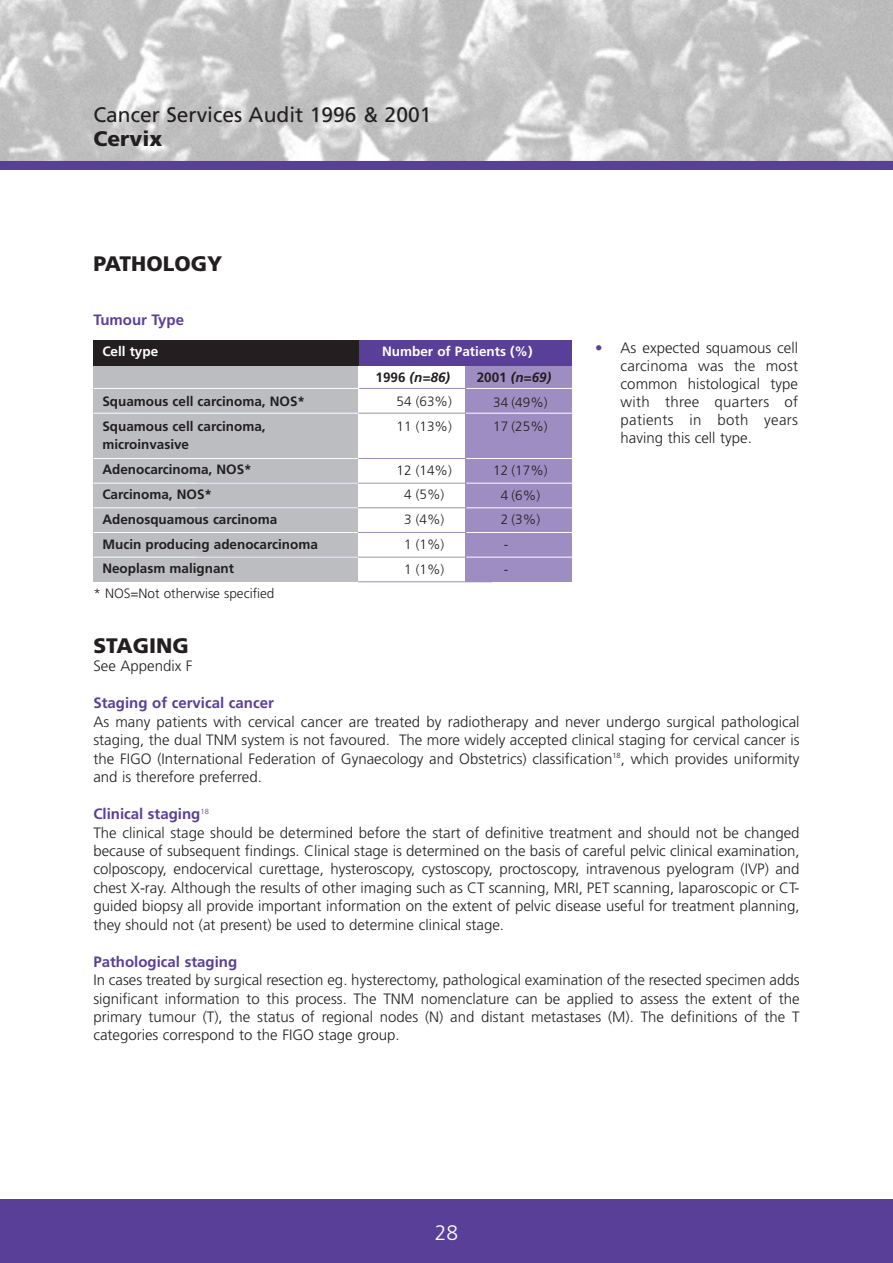
<style>
.page{position:relative;width:893px;height:1263px;background:#fff}
.page>*{position:absolute;margin:0;border:0;box-sizing:border-box;transform-origin:0 0}
.t1{font:21px "Frutiger";color:#231f20}
.t2{font:900 21px "Frutiger";color:#231f20}
.t3{font:300 21px "Frutiger";color:#fff}
.t4{font:300 15px/18.5px "Frutiger";color:#231f20;text-align:justify}
.t5{font:700 15px "Frutiger";color:#5a3f99}
.t6{font:700 13.5px/24.9px "Frutiger";color:#231f20}
.t7{font:300 13.5px/24.9px "Frutiger";color:#231f20}
.t8{font:700 13.5px "Frutiger";color:#fff}
.s1{font-weight:700}
.s2{font-weight:700;font-style:italic}
.s3{color:#5a3f99}
.s4{font-weight:700;color:#5a3f99}
</style>
<div class="page">
<img style="left:0;top:0;width:892px;height:161px">
<div style="left:0;top:1199px;width:892px;height:64px;background:#5a3f99"></div>
<div style="left:0;top:161px;width:892px;height:9px;background:#5a3f99"></div>
<hr style="left:196px;top:458px;width:296px;height:1px;background:#9d8dc3">
<hr style="left:195px;top:413px;width:297px;height:1px;background:#9d8dc3">
<hr style="left:196px;top:388px;width:296px;height:1px;background:#9d8dc3">
<div style="left:465px;top:343px;width:107px;height:239px;background:#9d8dc3"></div>
<div style="left:93px;top:362px;width:265px;height:220px;background:#bbbdc0"></div>
<div style="left:194px;top:340px;width:377px;height:26px;background:#5a3f99"></div>
<div style="left:93px;top:340px;width:266px;height:26px;background:#231f20"></div>
<hr style="left:466px;top:458px;width:138px;height:1px;background:#fff">
<hr style="left:466px;top:413px;width:138px;height:1px;background:#fff">
<hr style="left:466px;top:388px;width:138px;height:1px;background:#fff">
<hr style="left:93px;top:458px;width:265px;height:1px;background:#fff">
<hr style="left:196px;top:483px;width:296px;height:1px;background:#9d8dc3">
<hr style="left:466px;top:483px;width:138px;height:1px;background:#fff">
<hr style="left:93px;top:483px;width:265px;height:1px;background:#fff">
<hr style="left:196px;top:507px;width:296px;height:1px;background:#9d8dc3">
<hr style="left:466px;top:507px;width:138px;height:1px;background:#fff">
<hr style="left:93px;top:507px;width:265px;height:1px;background:#fff">
<hr style="left:196px;top:532px;width:296px;height:1px;background:#9d8dc3">
<hr style="left:466px;top:532px;width:138px;height:1px;background:#fff">
<hr style="left:93px;top:532px;width:265px;height:1px;background:#fff">
<hr style="left:196px;top:557px;width:296px;height:1px;background:#9d8dc3">
<hr style="left:466px;top:557px;width:138px;height:1px;background:#fff">
<hr style="left:93px;top:557px;width:265px;height:1px;background:#fff">
<hr style="left:358px;top:581px;width:134px;height:1px;background:#9d8dc3">
<hr style="left:93px;top:413px;width:265px;height:1px;background:#fff">
<hr style="left:93px;top:388px;width:266px;height:1px;background:#fff">
<h1 class="t1" style="left:93px;top:107px;width:339px">Cancer Services Audit 1996 &amp; 2001</h1>
<h1 class="t2" style="left:93px;top:131px;width:70px">Cervix</h1>
<h1 class="t2" style="left:93px;top:255px;width:130px">PATHOLOGY</h1>
<p class="t5" style="left:93px;top:314px;width:92px">Tumour Type</p>
<p class="t8" style="left:102px;top:346px;width:57px">Cell type</p>
<p class="t8" style="left:382px;top:346px;width:152px">Number of Patients (%)</p>
<p class="t6" style="left:102px;top:390px;width:204px">Squamous cell carcinoma, NOS*<br>Squamous cell carcinoma,</p>
<p class="t6" style="left:102px;top:433px;width:217px">microinvasive<br>Adenocarcinoma, NOS*<br>Carcinoma, NOS*<br>Adenosquamous carcinoma<br>Mucin producing adenocarcinoma<br>Neoplasm malignant</p>
<p class="t7" style="left:396px;top:366px;width:57px;text-indent:-21px"><span class="s1">1996</span> <span class="s2">(n=86)<br></span>54 (63%)<br>11 (13%)</p>
<p class="t7" style="left:396px;top:458px;width:57px;text-align:center">12 (14%)<br>4 (5%)<br>3 (4%)<br>1 (1%)<br>1 (1%)</p>
<p class="t7" style="left:493px;top:366px;width:59px;text-indent:-17px"><span class="s1">2001</span> <span class="s2">(n=69)<br></span>34 (49%)<br>17 (25%)</p>
<p class="t7" style="left:501px;top:459px;width:48px;text-indent:-8px">12 (17%)<br>4 (6%)<br>2 (3%) -<br>-</p>
<p class="t4" style="left:620px;top:340px;width:179px;line-height:18px;text-indent:-26px"><span class="s3">•</span> As expected squamous cell carcinoma was the most common histological type with three quarters of patients in both years having this cell type.</p>
<p class="t7" style="left:93px;top:582px;width:182px">* NOS=Not otherwise specified</p>
<h1 class="t2" style="left:93px;top:637px;width:97px">STAGING</h1>
<p class="t4" style="left:93px;top:658px;width:101px">See Appendix F</p>
<p class="t5" style="left:93px;top:697px;width:182px">Staging of cervical cancer</p>
<p class="t4" style="left:93px;top:714px;width:707px">As many patients with cervical cancer are treated by radiotherapy and never undergo surgical pathological staging, the dual TNM system is not favoured. The more widely accepted clinical staging for cervical cancer is the FIGO (International Federation of Gynaecology and Obstetrics) classification<sup>18</sup>, which provides uniformity and is therefore preferred.</p>
<p class="t4" style="left:93px;top:806px;width:707px;text-align:left"><span class="s4">Clinical staging</span><sup>18<br></sup>The clinical stage should be determined before the start of definitive treatment and should not be changed because of subsequent findings. Clinical stage is determined on the basis of careful pelvic clinical examination, colposcopy, endocervical curettage, hysteroscopy, cystoscopy, proctoscopy, intravenous pyelogram (IVP) and chest X-ray. Although the results of other imaging such as CT scanning, MRI, PET scanning, laparoscopic or CT&shy;guided biopsy all provide important information on the extent of pelvic disease useful for treatment planning, they should not (at present) be used to determine clinical stage.</p>
<p class="t5" style="left:93px;top:955px;width:145px">Pathological staging</p>
<p class="t4" style="left:93px;top:972px;width:707px">In cases treated by surgical resection eg. hysterectomy, pathological examination of the resected specimen adds significant information to this process. The TNM nomenclature can be applied to assess the extent of the primary tumour (T), the status of regional nodes (N) and distant metastases (M). The definitions of the T categories correspond to the FIGO stage group.</p>
<h1 class="t3" style="left:435px;top:1225px;width:25px">28</h1>
</div>
